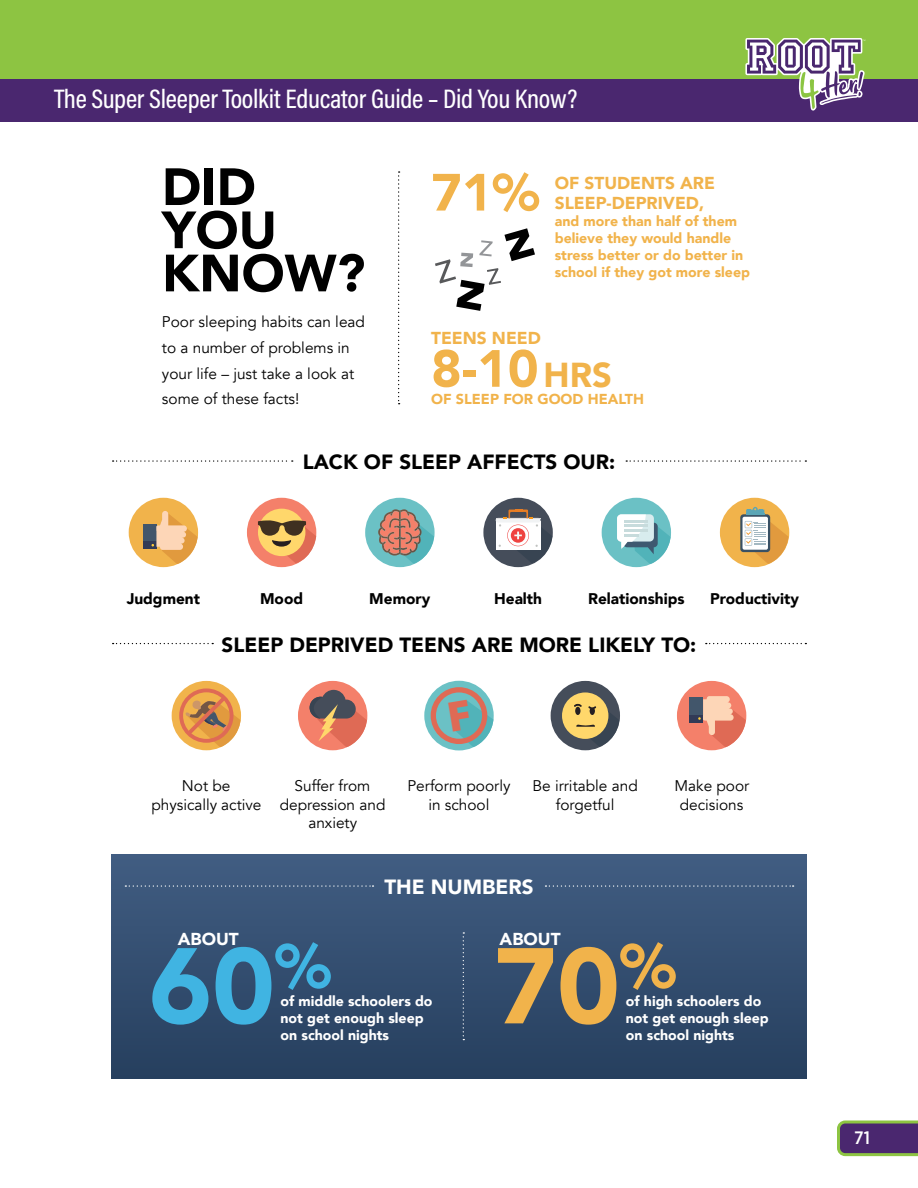
<style>
.page{position:relative;width:918px;height:1188px;background:#fff}
.page>*{position:absolute;margin:0;border:0;box-sizing:border-box;transform-origin:0 0}
.t1{font:900 106.2px "Avenir";color:#f1b34b}
.t2{font:900 106.2px "Avenir";color:#40b4e2}
.t3{font:900 61.95px "Avenir";color:#40b4e2}
.t4{font:900 51.75px/43.2px "Avenir";color:#000}
.t5{font:900 51.75px "Avenir";color:#f1b34b}
.t6{font:500 27px "Acumin Pro Cond";letter-spacing:-.01em;color:#fff}
.t7{font:900 20.55px "Avenir";color:#000}
.t8{font:900 20.55px "Avenir";color:#fff}
.t9{font:500 18px "Gotham Narrow";color:#fff}
.t10{font:900 17.25px/20.7px "Avenir";color:#f1b34b}
.t11{font:900 17.25px "Avenir";color:#fff}
.t12{font:15.45px/18.5px "Avenir";color:#000;text-align:center}
.t13{font:900 15.45px "Avenir";color:#000}
.t14{font:900 14.4px "Avenir";color:#f1b34b}
.t15{font:900 14.1px/17px "Avenir";color:#fff}
.t16{font:900 14.1px/17px "Avenir";color:#f1b34b}
.s1{font-size:34.5px}
</style>
<div class="page">
<div style="left:112px;top:855px;width:694px;height:224px;background:linear-gradient(to bottom,#415d82,#263f5e)"></div>
<div style="left:483px;top:498px;width:70px;height:69px;background:#454d5a;border-radius:50%"></div>
<div style="left:496px;top:521px;width:45px;height:28px;background:#fff"></div>
<div style="left:496px;top:518px;width:45px;height:5px;background:#f1f3f4;border-radius:2px"></div>
<hr style="left:496px;top:518px;width:45px;height:1px;background:#ddddde">
<svg style="left:499px;top:510px;width:53px;height:53px"></svg>
<div style="left:720px;top:498px;width:69px;height:69px;background:#f1b34b;border-radius:50%"></div>
<svg style="left:740px;top:514px;width:30px;height:38px"></svg>
<svg style="left:743px;top:517px;width:25px;height:33px"></svg>
<svg style="left:745px;top:507px;width:44px;height:57px"></svg>
<div style="left:602px;top:498px;width:69px;height:69px;background:#6bc1c5;border-radius:50%"></div>
<svg style="left:617px;top:514px;width:54px;height:50px"></svg>
<hr style="left:624px;top:520px;width:24px;height:2px;background:#c7dbdc">
<hr style="left:624px;top:525px;width:24px;height:2px;background:#c7dbdc">
<hr style="left:624px;top:530px;width:24px;height:2px;background:#c7dbdc">
<hr style="left:625px;top:534px;width:14px;height:3px;background:#c7dbdc">
<div style="left:365px;top:498px;width:70px;height:69px;background:#6bc1c5;border-radius:50%"></div>
<svg style="left:377px;top:509px;width:57px;height:55px"></svg>
<div style="left:247px;top:498px;width:69px;height:69px;background:#f4806a;border-radius:50%"></div>
<div style="left:258px;top:509px;width:47px;height:47px;background:#ffd76b;border-radius:50%"></div>
<svg style="left:258px;top:519px;width:58px;height:44px"></svg>
<div style="left:129px;top:498px;width:69px;height:69px;background:#f1b34b;border-radius:50%"></div>
<div style="left:143px;top:524px;width:13px;height:25px;background:#42566b"></div>
<div style="left:143px;top:542px;width:13px;height:7px;background:#323a56"></div>
<svg style="left:152px;top:511px;width:46px;height:53px"></svg>
<div style="left:551px;top:681px;width:69px;height:69px;background:#454d5a;border-radius:50%"></div>
<div style="left:562px;top:692px;width:46px;height:47px;background:#ffd76b;border-radius:50%"></div>
<svg style="left:574px;top:703px;width:45px;height:44px"></svg>
<div style="left:424px;top:681px;width:70px;height:69px;background:#6bc1c5;border-radius:50%"></div>
<div style="left:172px;top:681px;width:69px;height:69px;background:#f1b34b;border-radius:50%"></div>
<div style="left:298px;top:681px;width:69px;height:69px;background:#f4806a;border-radius:50%"></div>
<svg style="left:304px;top:690px;width:63px;height:57px"></svg>
<div style="left:677px;top:681px;width:69px;height:69px;background:#f4806a;border-radius:50%"></div>
<div style="left:690px;top:697px;width:13px;height:25px;background:#42566b"></div>
<div style="left:690px;top:715px;width:13px;height:7px;background:#323a56"></div>
<svg style="left:698px;top:696px;width:48px;height:51px"></svg>
<div style="left:179px;top:688px;width:54px;height:55px;border:4px solid #df6a55;border-radius:50%"></div>
<svg style="left:183px;top:692px;width:58px;height:55px"></svg>
<svg style="left:398px;top:171px;width:2px;height:233px"></svg>
<svg style="left:435px;top:228px;width:100px;height:83px"></svg>
<svg style="left:463px;top:932px;width:1px;height:108px"></svg>
<svg style="left:113px;top:643px;width:100px;height:1px"></svg>
<svg style="left:125px;top:885px;width:249px;height:2px"></svg>
<svg style="left:545px;top:885px;width:249px;height:2px"></svg>
<svg style="left:706px;top:643px;width:100px;height:1px"></svg>
<svg style="left:626px;top:460px;width:180px;height:2px"></svg>
<svg style="left:113px;top:460px;width:180px;height:2px"></svg>
<svg style="left:837px;top:1120px;width:81px;height:36px;background:#5a4969"></svg>
<div style="left:0;top:79px;width:918px;height:43px;background:#4a276f"></div>
<div style="left:0;top:0;width:918px;height:79px;background:#8dc442"></div>
<svg style="left:745px;top:38px;width:121px;height:73px"></svg>
<svg style="left:431px;top:687px;width:62px;height:60px"></svg>
<h3 class="t6" style="left:54px;top:82px;width:525px">The Super Sleeper Toolkit Educator Guide – Did You Know?</h3>
<h3 class="t4" style="left:162px;top:164px;width:96px">DID</h3>
<h3 class="t5" style="left:431px;top:148px;width:110px">71%</h3>
<h3 class="t4" style="left:162px;top:207px;width:205px">YOU<br>KNOW?</h3>
<p class="t10" style="left:555px;top:172px;width:162px">OF STUDENTS ARE<br>SLEEP-DEPRIVED,</p>
<p class="t16" style="left:555px;top:213px;width:197px">and more than half of them believe they would handle stress better or do better in school if they got more sleep</p>
<p class="t12" style="left:162px;top:309px;width:205px;line-height:25.8px;text-align:left">Poor sleeping habits can lead to a number of problems in your life – just take a look at some of these facts!</p>
<p class="t10" style="left:431px;top:327px;width:111px">TEENS NEED</p>
<h3 class="t5" style="left:431px;top:324px;width:182px">8-10<span class="s1">HRS</span></h3>
<p class="t14" style="left:431px;top:387px;width:214px">OF SLEEP FOR GOOD HEALTH</p>
<h3 class="t7" style="left:303px;top:444px;width:314px">LACK OF SLEEP AFFECTS OUR:</h3>
<p class="t13" style="left:127px;top:586px;width:75px">Judgment</p>
<p class="t13" style="left:260px;top:586px;width:45px">Mood</p>
<p class="t13" style="left:369px;top:586px;width:63px">Memory</p>
<p class="t13" style="left:494px;top:586px;width:49px">Health</p>
<p class="t13" style="left:588px;top:586px;width:98px">Relationships</p>
<p class="t13" style="left:710px;top:586px;width:90px">Productivity</p>
<h3 class="t7" style="left:222px;top:627px;width:476px">SLEEP DEPRIVED TEENS ARE MORE LIKELY TO:</h3>
<p class="t12" style="left:151px;top:777px;width:112px">Not be physically active</p>
<p class="t12" style="left:280px;top:777px;width:107px">Suffer from depression and anxiety</p>
<p class="t12" style="left:407px;top:777px;width:105px">Perform poorly in school</p>
<p class="t12" style="left:532px;top:777px;width:107px">Be irritable and forgetful</p>
<p class="t12" style="left:675px;top:777px;width:76px">Make poor decisions</p>
<h3 class="t8" style="left:384px;top:870px;width:151px">THE NUMBERS</h3>
<p class="t11" style="left:178px;top:924px;width:63px">ABOUT</p>
<h2 class="t3" style="left:275px;top:913px;width:58px">%</h2>
<h1 class="t2" style="left:149px;top:895px;width:127px">60</h1>
<p class="t15" style="left:281px;top:993px;width:153px">of middle schoolers do not get enough sleep on school nights</p>
<p class="t11" style="left:500px;top:924px;width:63px">ABOUT</p>
<h1 class="t1" style="left:494px;top:895px;width:184px">70<sup>%</sup></h1>
<p class="t15" style="left:626px;top:993px;width:144px">of high schoolers do not get enough sleep</p>
<p class="t15" style="left:626px;top:1026px;width:110px">on school nights</p>
<p class="t9" style="left:854px;top:1126px;width:17px">71</p>
</div>
